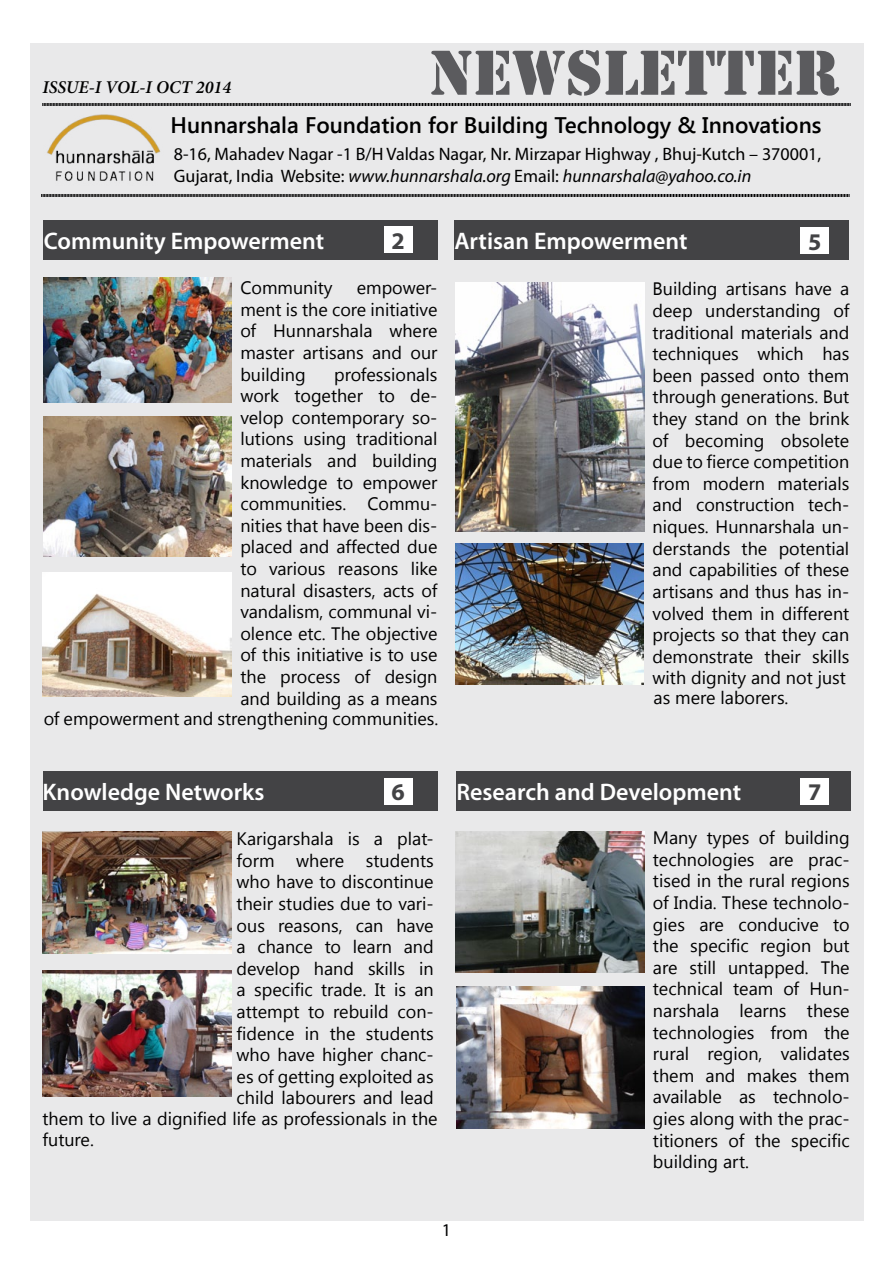
<style>
.page{position:relative;width:893px;height:1263px;background:#fff}
.page>*{position:absolute;margin:0;border:0;box-sizing:border-box;transform-origin:0 0}
.t1{font:66px "Stencil";color:#5b5b5e}
.t2{font:600 24px "Myriad Pro";color:#fff}
.t3{font:700 24px "Myriad Pro";color:#434345}
.t4{font:600 22.5px "Segoe UI";color:#000}
.t5{font:18px/21.6px "Segoe UI";color:#000;text-align:justify}
.t6{font:18px/21.6px "Myriad Pro";color:#000}
.t7{font:italic 600 18px "Minion Pro";color:#000}
.s1{font-style:italic}
</style>
<div class="page">
<div style="left:30px;top:43px;width:833px;height:1177px;background:#e9e9ea"></div>
<svg style="left:42px;top:103px;width:809px;height:3px;background:#4c4c4c"></svg>
<div style="left:44px;top:220px;width:394px;height:40px;background:#434345"></div>
<div style="left:454px;top:220px;width:395px;height:40px;background:#434345"></div>
<div style="left:43px;top:771px;width:394px;height:40px;background:#434345"></div>
<div style="left:456px;top:771px;width:395px;height:40px;background:#434345"></div>
<img style="left:44px;top:277px;width:188px;height:125px">
<img style="left:44px;top:416px;width:188px;height:141px">
<img style="left:43px;top:572px;width:189px;height:125px">
<img style="left:455px;top:283px;width:190px;height:248px">
<img style="left:455px;top:543px;width:189px;height:141px">
<img style="left:43px;top:831px;width:189px;height:122px">
<img style="left:43px;top:970px;width:189px;height:126px">
<img style="left:455px;top:831px;width:189px;height:142px">
<img style="left:457px;top:986px;width:188px;height:142px">
<div style="left:384px;top:226px;width:28px;height:27px;background:#fff"></div>
<div style="left:800px;top:227px;width:29px;height:27px;background:#fff"></div>
<div style="left:384px;top:778px;width:28px;height:27px;background:#fff"></div>
<div style="left:800px;top:778px;width:29px;height:27px;background:#fff"></div>
<svg style="left:41px;top:194px;width:809px;height:3px;background:#4d4d4d"></svg>
<img style="left:47px;top:115px;width:114px;height:66px">
<h1 class="t1" style="left:429px;top:35px;width:413px">NEWSLETTER</h1>
<p class="t4" style="left:171px;top:109px;width:652px">Hunnarshala Foundation for Building Technology &amp; Innovations</p>
<p class="t7" style="left:43px;top:75px;width:190px">ISSUE-I VOL-I OCT 2014</p>
<p class="t6" style="left:174px;top:143px;width:649px">8-16, Mahadev Nagar -1 B/H Valdas Nagar, Nr. Mirzapar Highway , Bhuj-Kutch – 370001,<br>Gujarat, India Website: <span class="s1">www.hunnarshala.org</span> Email: <span class="s1">hunnarshala@yahoo.co.in</span></p>
<h2 class="t2" style="left:44px;top:226px;width:282px">Community Empowerment</h2>
<h2 class="t2" style="left:454px;top:226px;width:235px">Artisan Empowerment</h2>
<h2 class="t3" style="left:392px;top:225px;width:15px">2</h2>
<h2 class="t3" style="left:808px;top:226px;width:15px">5</h2>
<p class="t5" style="left:240px;top:276px;width:94px">Community</p>
<p class="t5" style="left:240px;top:276px;width:199px;text-indent:116px">empower&shy;ment is the core initiative of Hunnarshala where master artisans and our building</p>
<p class="t5" style="left:240px;top:362px;width:199px;text-indent:94px">professionals work together to de&shy;velop contemporary so&shy;lutions using traditional materials and building knowledge to empower communities. Commu&shy;nities that have been dis&shy;placed and affected due to various reasons like natural disasters, acts of vandalism, communal vi&shy;olence etc. The objective of this initiative is to use the process of design and building as a means</p>
<p class="t5" style="left:44px;top:707px;width:396px">of empowerment and strengthening communities.</p>
<p class="t5" style="left:653px;top:277px;width:198px">Building artisans have a deep understanding of traditional materials and techniques which has been passed onto them through generations. But they stand on the brink of becoming obsolete due to fierce competition from modern materials and construction tech&shy;niques. Hunnarshala un&shy;derstands the potential and capabilities of these artisans and thus has in&shy;volved them in different projects so that they can demonstrate their skills with dignity and not just</p>
<p class="t5" style="left:653px;top:686px;width:136px">as mere laborers.</p>
<h2 class="t2" style="left:43px;top:777px;width:223px">Knowledge Networks</h2>
<h2 class="t2" style="left:456px;top:777px;width:286px">Research and Development</h2>
<p class="t5" style="left:237px;top:827px;width:199px">Karigarshala is a plat&shy;form where students who have to discontinue their studies due to vari&shy;ous reasons, can have a chance to learn and develop hand skills in a specific trade. It is an attempt to rebuild con&shy;fidence in the students who have higher chanc&shy;es of getting exploited as child labourers and lead</p>
<p class="t5" style="left:653px;top:826px;width:198px">Many types of building technologies are prac&shy;tised in the rural regions of India. These technolo&shy;gies are conducive to the specific region but are still untapped. The technical team of Hun&shy;narshala learns these technologies from the rural region, validates them and makes them available as technolo&shy;gies along with the prac&shy;titioners of the specific building art.</p>
<h2 class="t3" style="left:392px;top:777px;width:15px">6</h2>
<h2 class="t3" style="left:808px;top:777px;width:15px">7</h2>
<p class="t5" style="left:43px;top:1107px;width:397px">them to live a dignified life as professionals in the future.</p>
<p class="t6" style="left:442px;top:1219px;width:11px">1</p>
</div>
